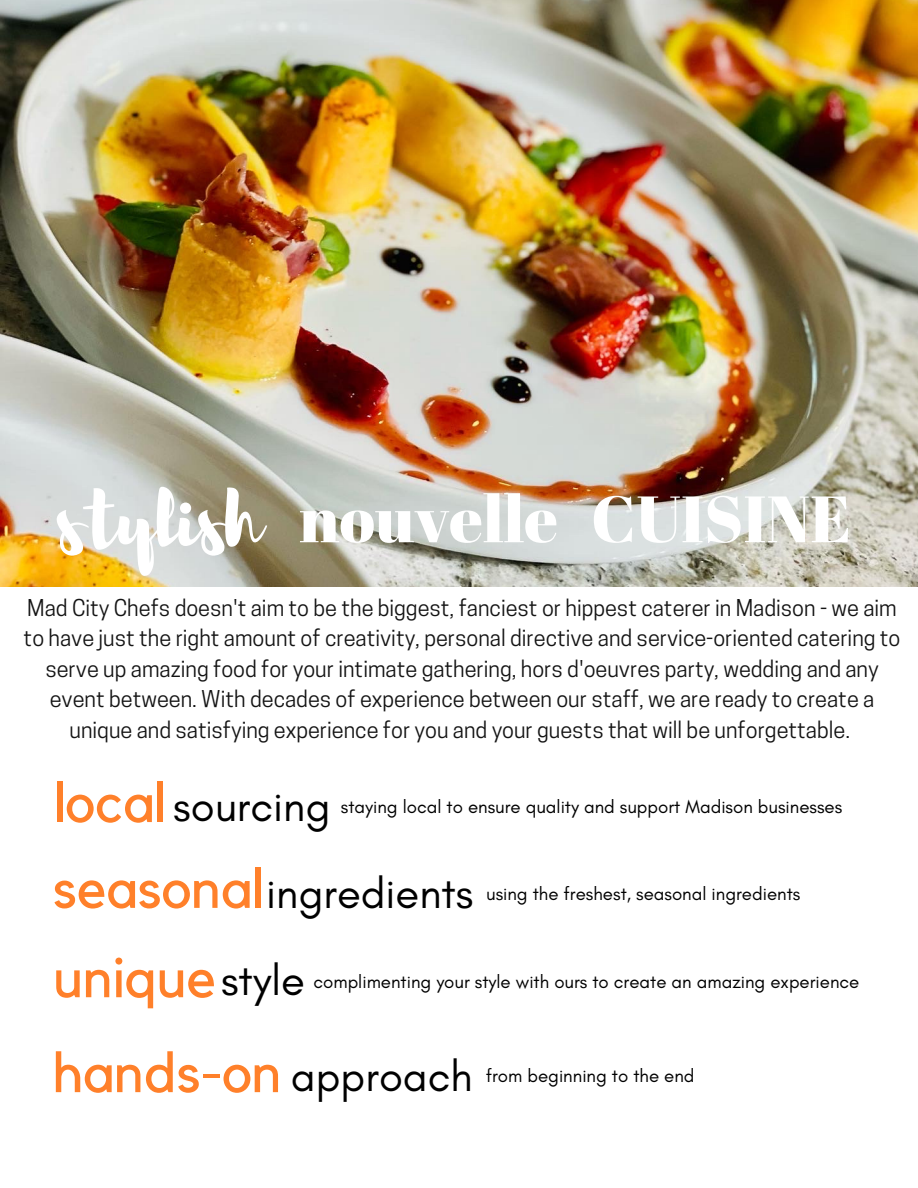
<style>
.page{position:relative;width:918px;height:1188px;background:#fff}
.page>*{position:absolute;margin:0;border:0;box-sizing:border-box;transform-origin:0 0}
.t1{font:65.4px "Abril Fatface";color:#fff}
.t2{font:55.95px/87.6px "Kollektif";color:#ff802a}
.t3{font:43.65px "Glacial Indifference";color:#000}
.t4{font:21.75px/30.3px "Cooper Hewitt";color:#141414;text-align:center}
.t5{font:18.6px "Glacial Indifference";color:#000}
.s1{font-family:"Brusher";font-size:74.7px}
</style>
<div class="page">
<img style="left:0;top:0;width:918px;height:587px">
<h1 class="t1" style="left:57px;top:473px;width:796px"><span class="s1">stylish</span> nouvelle CUISINE</h1>
<p class="t4" style="left:24px;top:596px;width:878px">Mad City Chefs doesn't aim to be the biggest, fanciest or hippest caterer in Madison - we aim to have just the right amount of creativity, personal directive and service-oriented catering to serve up amazing food for your intimate gathering, hors d'oeuvres party, wedding and any event between. With decades of experience between our staff, we are ready to create a unique and satisfying experience for you and your guests that will be unforgettable.</p>
<h2 class="t2" style="left:53px;top:761px;width:213px">local seasonal unique</h2>
<h3 class="t3" style="left:173px;top:779px;width:159px">sourcing</h3>
<p class="t5" style="left:341px;top:795px;width:503px">staying local to ensure quality and support Madison businesses</p>
<h3 class="t3" style="left:266px;top:866px;width:209px">ingredients</h3>
<p class="t5" style="left:486px;top:883px;width:316px">using the freshest, seasonal ingredients</p>
<h3 class="t3" style="left:221px;top:954px;width:85px">style</h3>
<p class="t5" style="left:313px;top:971px;width:548px">complimenting your style with ours to create an amazing experience</p>
<h2 class="t2" style="left:53px;top:1031px;width:230px">hands-on</h2>
<h3 class="t3" style="left:291px;top:1049px;width:183px">approach</h3>
<p class="t5" style="left:486px;top:1064px;width:210px">from beginning to the end</p>
</div>
